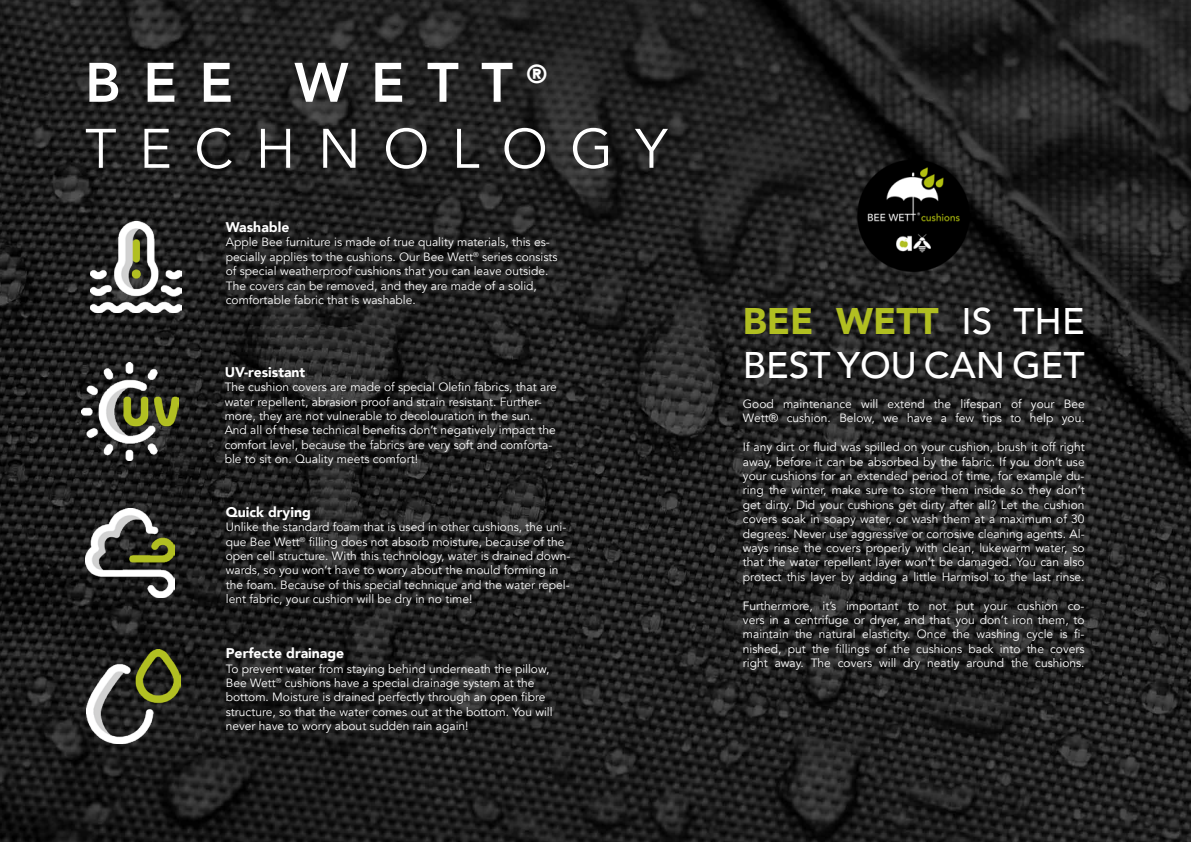
<style>
.page{position:relative;width:1191px;height:842px;background:#fff}
.page>*{position:absolute;margin:0;border:0;box-sizing:border-box;transform-origin:0 0}
.t1{font:55px "Avenir";letter-spacing:.41em;color:#fff}
.t2{font:800 55px "Avenir";letter-spacing:.41em;color:#fff}
.t3{font:500 37px/44.4px "Avenir";color:#fff}
.t4{font:800 26px "Avenir";color:#fff}
.t5{font:900 14px "Avenir";color:#fff}
.t6{font:12px/14.4px "Avenir";color:#fff}
.s1{font-weight:900;color:#b1bf21}
</style>
<div class="page">
<img style="left:0;top:0;width:1191px;height:842px">
<img style="left:839px;top:141px;width:149px;height:149px">
<img style="left:81px;top:363px;width:97px;height:97px">
<img style="left:86px;top:649px;width:94px;height:94px">
<img style="left:85px;top:508px;width:89px;height:89px">
<img style="left:90px;top:221px;width:91px;height:92px">
<h1 class="t2" style="left:85px;top:40px;width:429px">BEE WETT</h1>
<h1 class="t1" style="left:85px;top:116px;width:583px">TECHNOLOGY</h1>
<h3 class="t4" style="left:526px;top:54px;width:22px">®</h3>
<p class="t5" style="left:226px;top:215px;width:65px">Washable</p>
<p class="t6" style="left:226px;top:235px;width:333px">Apple Bee furniture is made of true quality materials, this es&shy;pecially applies to the cushions. Our Bee Wett<sup>®</sup> series consists of special weatherproof cushions that you can leave outside.<br>The covers can be removed, and they are made of a solid, comfortable fabric that is washable.</p>
<p class="t5" style="left:225px;top:360px;width:82px">UV-resistant</p>
<p class="t6" style="left:225px;top:380px;width:334px">The cushion covers are made of special Olefin fabrics, that are water repellent, abrasion proof and strain resistant. Further&shy;more, they are not vulnerable to decolouration in the sun.<br>And all of these technical benefits don’t negatively impact the comfort level, because the fabrics are very soft and comforta&shy;ble to sit on. Quality meets comfort!</p>
<p class="t5" style="left:226px;top:500px;width:87px">Quick drying</p>
<p class="t6" style="left:226px;top:520px;width:346px">Unlike the standard foam that is used in other cushions, the uni&shy;que Bee Wett<sup>®</sup> filling does not absorb moisture, because of the open cell structure. With this technology, water is drained down&shy;wards, so you won’t have to worry about the mould forming in the foam. Because of this special technique and the water repel&shy;lent fabric, your cushion will be dry in no time!</p>
<p class="t5" style="left:226px;top:641px;width:120px">Perfecte drainage</p>
<p class="t6" style="left:226px;top:661px;width:328px">To prevent water from staying behind underneath the pillow, Bee Wett<sup>®</sup> cushions have a special drainage system at the bottom. Moisture is drained perfectly through an open fibre structure, so that the water comes out at the bottom. You will never have to worry about sudden rain again!</p>
<h2 class="t3" style="left:743px;top:297px;width:343px"><span class="s1">BEE WETT</span> IS THE<br>BEST YOU CAN GET</h2>
<p class="t6" style="left:743px;top:397px;width:343px">Good maintenance will extend the lifespan of your Bee<br>Wett® cushion. Below, we have a few tips to help you.</p>
<p class="t6" style="left:743px;top:440px;width:343px;text-align:justify">If any dirt or fluid was spilled on your cushion, brush it off right away, before it can be absorbed by the fabric. If you don’t use your cushions for an extended period of time, for example du&shy;ring the winter, make sure to store them inside so they don’t get dirty. Did your cushions get dirty after all? Let the cushion covers soak in soapy water, or wash them at a maximum of 30 degrees. Never use aggressive or corrosive cleaning agents. Al&shy;ways rinse the covers properly with clean, lukewarm water, so that the water repellent layer won’t be damaged. You can also protect this layer by adding a little Harmisol to the last rinse.</p>
<p class="t6" style="left:743px;top:598px;width:343px;text-align:justify">Furthermore, it’s important to not put your cushion co&shy;vers in a centrifuge or dryer, and that you don’t iron them, to maintain the natural elasticity. Once the washing cycle is fi&shy;nished, put the fillings of the cushions back into the covers right away. The covers will dry neatly around the cushions.</p>
</div>
